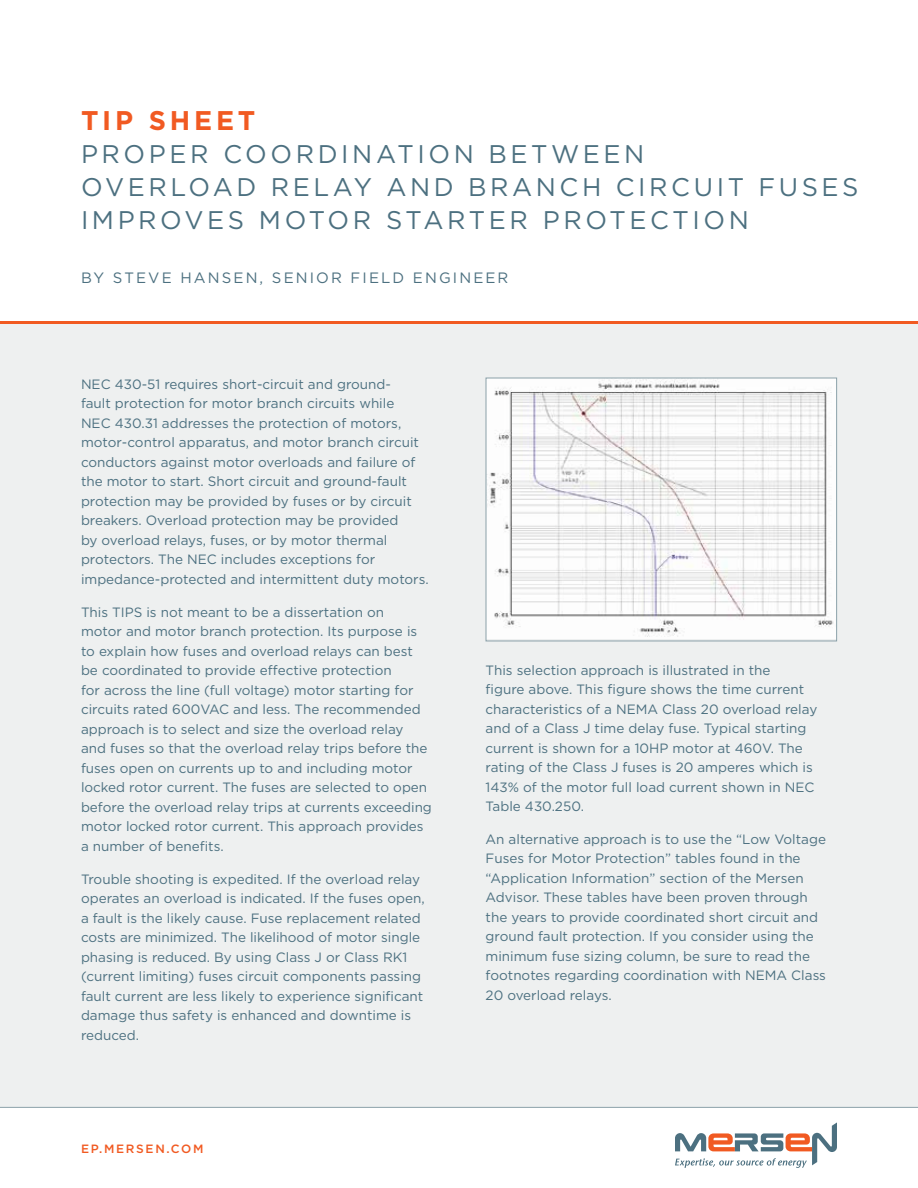
<style>
.page{position:relative;width:918px;height:1188px;background:#fff}
.page>*{position:absolute;margin:0;border:0;box-sizing:border-box;transform-origin:0 0}
.t1{font:700 27px "Gotham";letter-spacing:.14em;color:#f15a22}
.t2{font:25.5px/33px "Gotham";letter-spacing:.14em;color:#4c7080}
.t3{font:15px "Gotham";letter-spacing:.14em;color:#4c7080}
.t4{font:13.5px/19.5px "Gotham";color:#4c7080}
.t5{font:500 12px "Gotham";letter-spacing:.14em;color:#f15a22}
</style>
<div class="page">
<svg style="left:675px;top:1122px;width:162px;height:46px"></svg>
<div style="left:0;top:321px;width:918px;height:6px;background:#f15a22"></div>
<div style="left:0;top:324px;width:918px;height:783px;background:#eef0f0"></div>
<hr style="left:0;top:1107px;width:918px;height:1px;background:#8ba1a9">
<img style="left:488px;top:380px;width:347px;height:259px">
<div style="left:486px;top:378px;width:351px;height:263px;border:1px solid #8ba1a9"></div>
<h1 class="t1" style="left:81px;top:102px;width:176px">TIP SHEET</h1>
<h2 class="t2" style="left:81px;top:137px;width:779px">PROPER COORDINATION BETWEEN<br>OVERLOAD RELAY AND BRANCH CIRCUIT FUSES<br>IMPROVES MOTOR STARTER PROTECTION</h2>
<p class="t3" style="left:81px;top:268px;width:429px">BY STEVE HANSEN, SENIOR FIELD ENGINEER</p>
<p class="t4" style="left:81px;top:374px;width:349px">NEC 430-51 requires short-circuit and ground-<br>fault protection for motor branch circuits while<br>NEC 430.31 addresses the protection of motors, motor-control apparatus, and motor branch circuit conductors against motor overloads and failure of the motor to start. Short circuit and ground-fault protection may be provided by fuses or by circuit breakers. Overload protection may be provided<br>by overload relays, fuses, or by motor thermal protectors. The NEC includes exceptions for impedance-protected and intermittent duty motors.</p>
<p class="t4" style="left:81px;top:602px;width:352px">This TIPS is not meant to be a dissertation on<br>motor and motor branch protection. Its purpose is to explain how fuses and overload relays can best be coordinated to provide effective protection<br>for across the line (full voltage) motor starting for circuits rated 600VAC and less. The recommended approach is to select and size the overload relay and fuses so that the overload relay trips before the fuses open on currents up to and including motor locked rotor current. The fuses are selected to open before the overload relay trips at currents exceeding motor locked rotor current. This approach provides a number of benefits.</p>
<p class="t4" style="left:81px;top:869px;width:345px">Trouble shooting is expedited. If the overload relay operates an overload is indicated. If the fuses open, a fault is the likely cause. Fuse replacement related costs are minimized. The likelihood of motor single phasing is reduced. By using Class J or Class RK1 (current limiting) fuses circuit components passing fault current are less likely to experience significant damage thus safety is enhanced and downtime is reduced.</p>
<p class="t5" style="left:81px;top:1140px;width:124px">EP.MERSEN.COM</p>
<p class="t4" style="left:486px;top:660px;width:333px">This selection approach is illustrated in the<br>figure above. This figure shows the time current characteristics of a NEMA Class 20 overload relay and of a Class J time delay fuse. Typical starting current is shown for a 10HP motor at 460V. The rating of the Class J fuses is 20 amperes which is 143% of the motor full load current shown in NEC Table 430.250.</p>
<p class="t4" style="left:486px;top:829px;width:342px">An alternative approach is to use the “Low Voltage Fuses for Motor Protection” tables found in the “Application Information” section of the Mersen Advisor. These tables have been proven through the years to provide coordinated short circuit and ground fault protection. If you consider using the minimum fuse sizing column, be sure to read the footnotes regarding coordination with NEMA Class 20 overload relays.</p>
</div>
